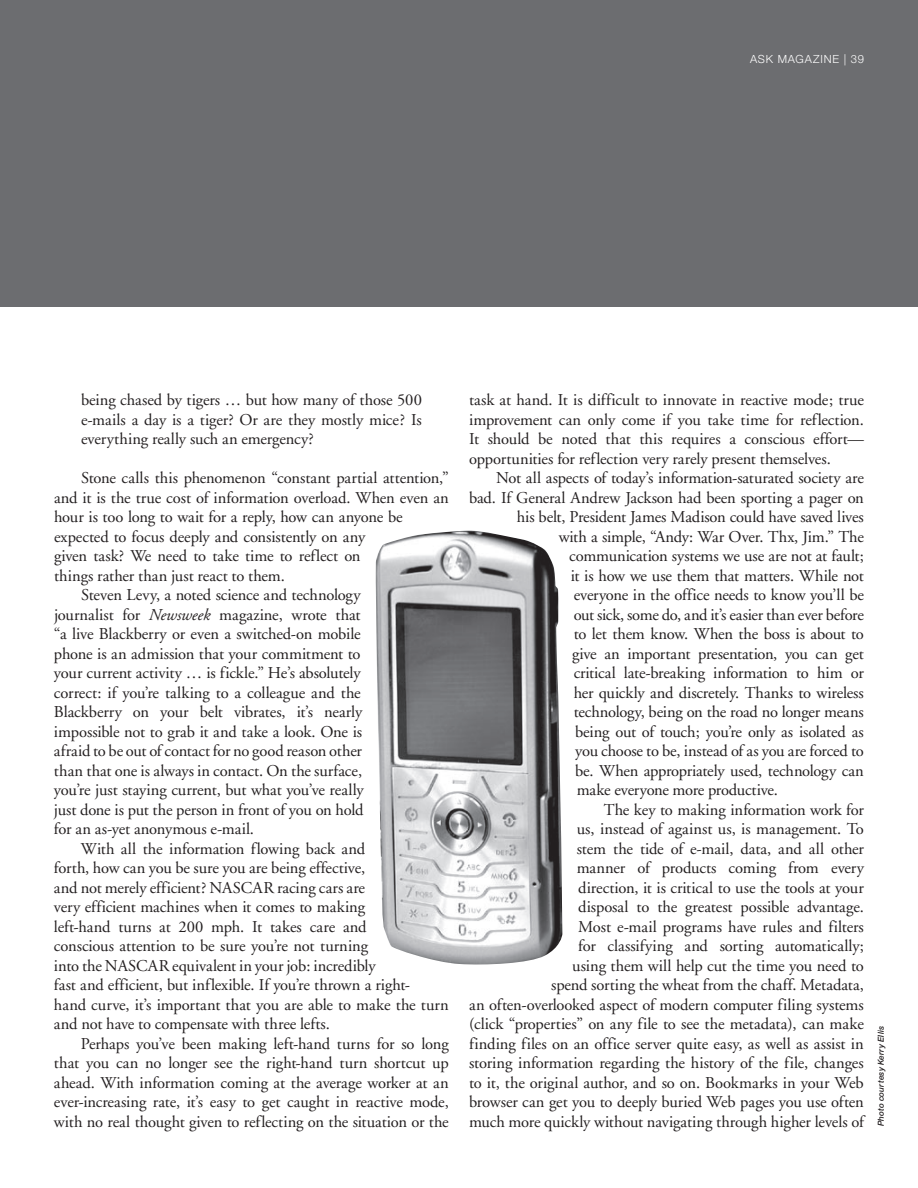
<style>
.page{position:relative;width:918px;height:1188px;background:#fff}
.page>*{position:absolute;margin:0;border:0;box-sizing:border-box;transform-origin:0 0}
.COMMON-BODY{font:16.5px/19.5px "Adobe Garamond";letter-spacing:-.01em;color:#231f20;text-align:justify}
.t1{font:300 11.25px "Helvetica Neue";letter-spacing:.075em;color:#fff}
.t2{font:italic 500 8.25px "Helvetica Neue";letter-spacing:.005em;color:#231f20}
.s1{font-style:italic}
</style>
<div class="page">
<div style="left:0;top:0;width:918px;height:308px;background:#6c6d70"></div>
<img style="left:375px;top:530px;width:187px;height:435px">
<p class="t1" style="left:750px;top:52px;width:115px">ASK MAGAZINE | 39</p>
<p class="COMMON-BODY" style="left:81px;top:390px;width:342px">being chased by tigers … but how many of those 500 e-mails a day is a tiger? Or are they mostly mice? Is everything really such an emergency?</p>
<p class="COMMON-BODY" style="left:54px;top:468px;width:396px;text-align:left;text-indent:27px">Stone calls this phenomenon “constant partial attention,” and it is the true cost of information overload. When even an hour is too long to wait for a reply, how can anyone be expected to focus deeply and consistently on any<br>given task? We need to take time to reflect on<br>things rather than just react to them.</p>
<p class="COMMON-BODY" style="left:54px;top:585px;width:311px;text-align:left;text-indent:27px">Steven Levy, a noted science and technology journalist for <span class="s1">Newsweek</span> magazine, wrote that “a live Blackberry or even a switched-on mobile phone is an admission that your commitment to your current activity … is fickle.” He’s absolutely correct: if you’re talking to a colleague and the Blackberry on your belt vibrates, it’s nearly impossible not to grab it and take a look. One is afraid to be out of contact for no good reason other than that one is always in contact. On the surface, you’re just staying current, but what you’ve really just done is put the person in front of you on hold for an as-yet anonymous e-mail.</p>
<p class="COMMON-BODY" style="left:54px;top:839px;width:396px;text-align:left;text-indent:27px">With all the information flowing back and<br>forth, how can you be sure you are being effective,<br>and not merely efficient? NASCAR racing cars are<br>very efficient machines when it comes to making<br>left-hand turns at 200 mph. It takes care and<br>conscious attention to be sure you’re not turning<br>into the NASCAR equivalent in your job: incredibly<br>fast and efficient, but inflexible. If you’re thrown a right-<br>hand curve, it’s important that you are able to make the turn and not have to compensate with three lefts.</p>
<p class="COMMON-BODY" style="left:54px;top:1034px;width:396px;text-indent:27px">Perhaps you’ve been making left-hand turns for so long that you can no longer see the right-hand turn shortcut up ahead. With information coming at the average worker at an ever-increasing rate, it’s easy to get caught in reactive mode, with no real thought given to reflecting on the situation or the</p>
<p class="COMMON-BODY" style="left:469px;top:391px;width:396px">task at hand. It is difficult to innovate in reactive mode; true improvement can only come if you take time for reflection.<br>It should be noted that this requires a conscious effort— opportunities for reflection very rarely present themselves.</p>
<p class="COMMON-BODY" style="left:496px;top:469px;width:369px">Not all aspects of today’s information-saturated society are</p>
<p class="COMMON-BODY" style="left:469px;top:488px;width:396px">bad. If General Andrew Jackson had been sporting a pager on</p>
<p class="COMMON-BODY" style="left:517px;top:508px;width:349px">his belt, President James Madison could have saved lives</p>
<p class="COMMON-BODY" style="left:559px;top:527px;width:307px">with a simple, “Andy: War Over. Thx, Jim.” The</p>
<p class="COMMON-BODY" style="left:569px;top:547px;width:296px">communication systems we use are not at fault;</p>
<p class="COMMON-BODY" style="left:571px;top:566px;width:295px">it is how we use them that matters. While not</p>
<p class="COMMON-BODY" style="left:574px;top:586px;width:292px">everyone in the office needs to know you’ll be</p>
<p class="COMMON-BODY" style="left:574px;top:605px;width:292px">out sick, some do, and it’s easier than ever before</p>
<p class="COMMON-BODY" style="left:574px;top:625px;width:292px">to let them know. When the boss is about to</p>
<p class="COMMON-BODY" style="left:572px;top:644px;width:293px">give an important presentation, you can get</p>
<p class="COMMON-BODY" style="left:574px;top:664px;width:292px">critical late-breaking information to him or</p>
<p class="COMMON-BODY" style="left:574px;top:683px;width:292px">her quickly and discretely. Thanks to wireless</p>
<p class="COMMON-BODY" style="left:574px;top:703px;width:292px">technology, being on the road no longer means</p>
<p class="COMMON-BODY" style="left:575px;top:722px;width:290px">being out of touch; you’re only as isolated as</p>
<p class="COMMON-BODY" style="left:575px;top:742px;width:290px">you choose to be, instead of as you are forced to</p>
<p class="COMMON-BODY" style="left:575px;top:761px;width:290px">be. When appropriately used, technology can</p>
<p class="COMMON-BODY" style="left:577px;top:781px;width:203px">make everyone more productive.</p>
<p class="COMMON-BODY" style="left:469px;top:800px;width:396px;text-align:right">The key to making information work for<br>us, instead of against us, is management. To<br>stem the tide of e-mail, data, and all other<br>manner of products coming from every<br>direction, it is critical to use the tools at your<br>disposal to the greatest possible advantage.<br>Most e-mail programs have rules and filters<br>for classifying and sorting automatically;<br>using them will help cut the time you need to<br>spend sorting the wheat from the chaff. Metadata,<br>an often-overlooked aspect of modern computer filing systems (click “properties” on any file to see the metadata), can make finding files on an office server quite easy, as well as assist in storing information regarding the history of the file, changes to it, the original author, and so on. Bookmarks in your Web browser can get you to deeply buried Web pages you use often much more quickly without navigating through higher levels of</p>
<p class="t2" style="left:876px;top:1126px;width:102px;rotate:-90deg">Photo courtesy Kerry Ellis</p>
</div>
